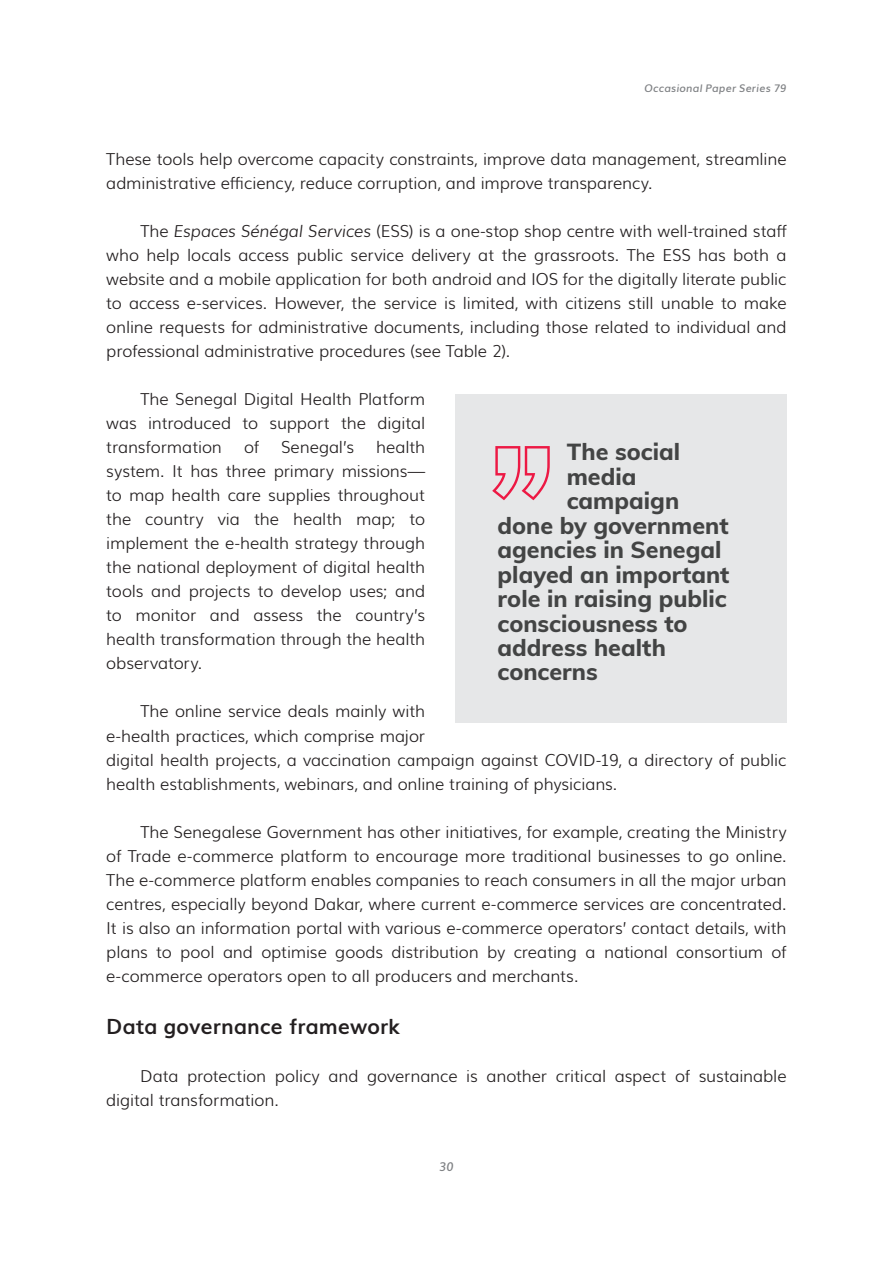
<style>
.page{position:relative;width:893px;height:1263px;background:#fff}
.page>*{position:absolute;margin:0;border:0;box-sizing:border-box;transform-origin:0 0}
.t1{font:800 23.25px "Muli";color:#434444}
.t2{font:700 21px "Muli";color:#231f20}
.t3{font:300 16.5px/24px "Muli";letter-spacing:-.01em;color:#231f20;text-align:justify}
.t4{font:italic 600 12px "Muli";color:#808285}
.t5{font:italic 600 10.5px "Muli";letter-spacing:.02em;color:#808285}
.s1{font-style:italic}
</style>
<div class="page">
<div style="left:455px;top:394px;width:332px;height:329px;background:#e6e7e8"></div>
<svg style="left:492px;top:446px;width:58px;height:54px"></svg>
<p class="t5" style="left:644px;top:79px;width:144px">Occasional Paper Series 79</p>
<p class="t3" style="left:106px;top:146px;width:682px">These tools help overcome capacity constraints, improve data management, streamline administrative efficiency, reduce corruption, and improve transparency.</p>
<p class="t3" style="left:106px;top:218px;width:682px;text-indent:34px">The <span class="s1">Espaces Sénégal Services</span> (ESS) is a one-stop shop centre with well-trained staff who help locals access public service delivery at the grassroots. The ESS has both a website and a mobile application for both android and IOS for the digitally literate public to access e-services. However, the service is limited, with citizens still unable to make online requests for administrative documents, including those related to individual and professional administrative procedures (see Table 2).</p>
<p class="t3" style="left:106px;top:386px;width:320px;text-indent:34px">The Senegal Digital Health Platform was introduced to support the digital transformation</p>
<p class="t3" style="left:106px;top:434px;width:320px;text-indent:270px">health system. It has three primary missions— to map health care supplies throughout the country via the health map; to implement the e-health strategy through the national deployment of digital health tools and projects to develop uses; and to monitor and assess the country’s health transformation through the health observatory.</p>
<p class="t3" style="left:106px;top:698px;width:682px;text-align:left;text-indent:34px">The online service deals mainly with<br>e-health practices, which comprise major<br>digital health projects, a vaccination campaign against COVID-19, a directory of public health establishments, webinars, and online training of physicians.</p>
<p class="t3" style="left:106px;top:818px;width:682px;text-indent:34px">The Senegalese Government has other initiatives, for example, creating the Ministry of Trade e-commerce platform to encourage more traditional businesses to go online.<br>The e-commerce platform enables companies to reach consumers in all the major urban centres, especially beyond Dakar, where current e-commerce services are concentrated.<br>It is also an information portal with various e-commerce operators’ contact details, with plans to pool and optimise goods distribution by creating a national consortium of e-commerce operators open to all producers and merchants.</p>
<p class="t2" style="left:106px;top:1009px;width:295px">Data governance framework</p>
<p class="t3" style="left:106px;top:1063px;width:682px;text-indent:34px">Data protection policy and governance is another critical aspect of sustainable digital transformation.</p>
<p class="t3" style="left:244px;top:434px;width:17px">of</p>
<p class="t3" style="left:281px;top:434px;width:75px">Senegal’s</p>
<h1 class="t1" style="left:567px;top:435px;width:115px">The social</h1>
<h1 class="t1" style="left:567px;top:459px;width:71px">media</h1>
<h1 class="t1" style="left:567px;top:484px;width:114px">campaign</h1>
<h1 class="t1" style="left:497px;top:508px;width:233px">done by government</h1>
<h1 class="t1" style="left:497px;top:533px;width:226px">agencies in Senegal</h1>
<h1 class="t1" style="left:497px;top:557px;width:233px">played an important</h1>
<h1 class="t1" style="left:497px;top:582px;width:231px">role in raising public</h1>
<h1 class="t1" style="left:497px;top:606px;width:192px">consciousness to</h1>
<h1 class="t1" style="left:497px;top:631px;width:170px">address health</h1>
<h1 class="t1" style="left:497px;top:655px;width:102px">concerns</h1>
<p class="t4" style="left:439px;top:1157px;width:16px">30</p>
</div>
